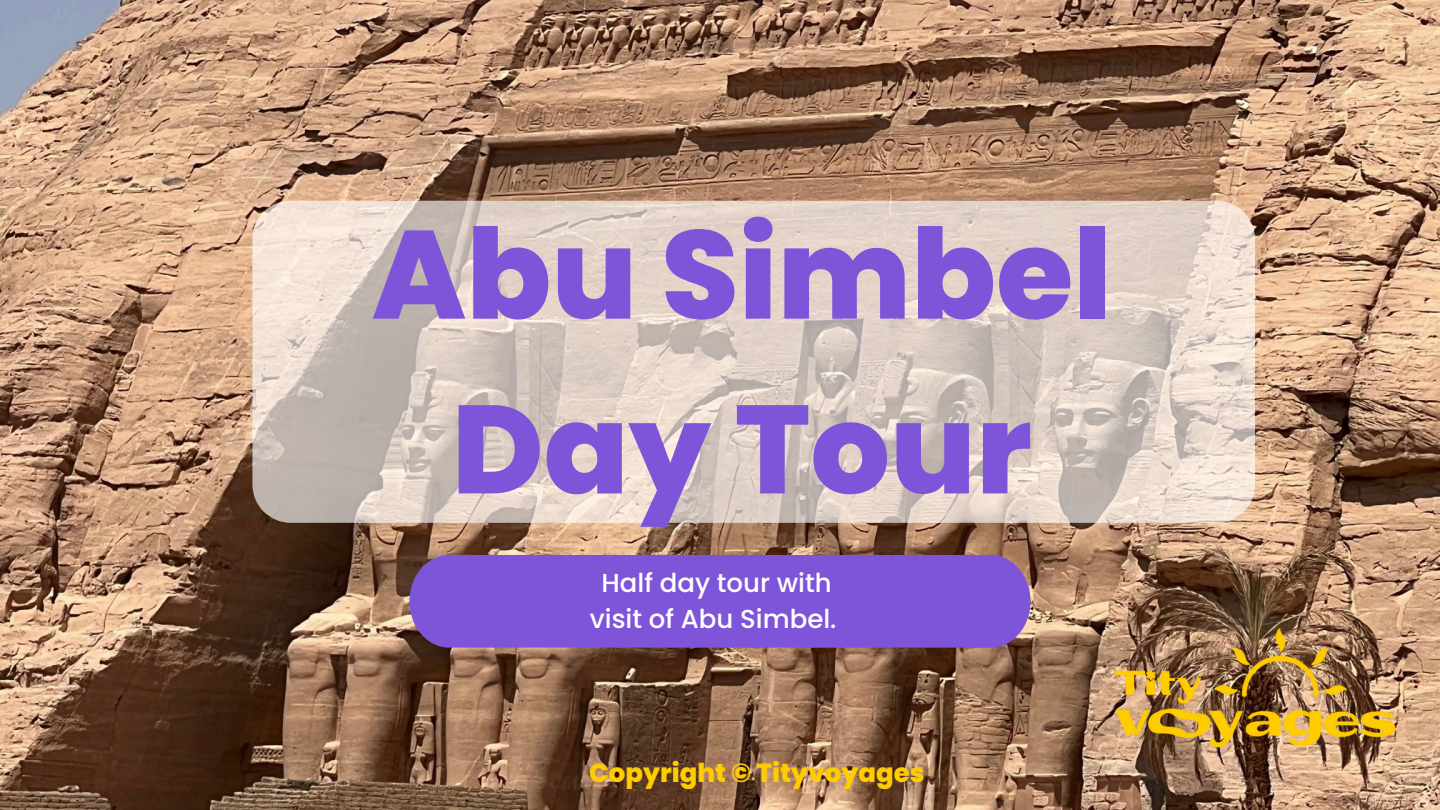
<style>
.page{position:relative;width:1440px;height:810px;background:#fff}
.page>*{position:absolute;margin:0;border:0;box-sizing:border-box;transform-origin:0 0}
.t1{font:800 125.2px/174.8px "Poppins";color:#7e55d9;text-align:center}
.t2{font:500 26px "Poppins";color:#fff}
.t3{font:800 26px "Poppins";color:#fc0}
</style>
<div class="page">
<img style="left:0;top:0;width:1440px;height:810px">
<div style="left:410px;top:555px;width:620px;height:93px;background:#7e55d9"></div>
<img style="left:1110px;top:614px;width:291px;height:149px">
<svg style="left:252px;top:201px;width:1003px;height:322px;background:#dccec4"></svg>
<p class="t1" style="left:372px;top:187px;width:742px">Abu Simbel<br>Day Tour</p>
<h1 class="t2" style="left:602px;top:564px;width:232px">Half day tour with</h1>
<p class="t2" style="left:590px;top:600px;width:248px">visit of Abu Simbel.</p>
<p class="t3" style="left:589px;top:754px;width:337px">Copyright © Tityvoyages</p>
</div>
